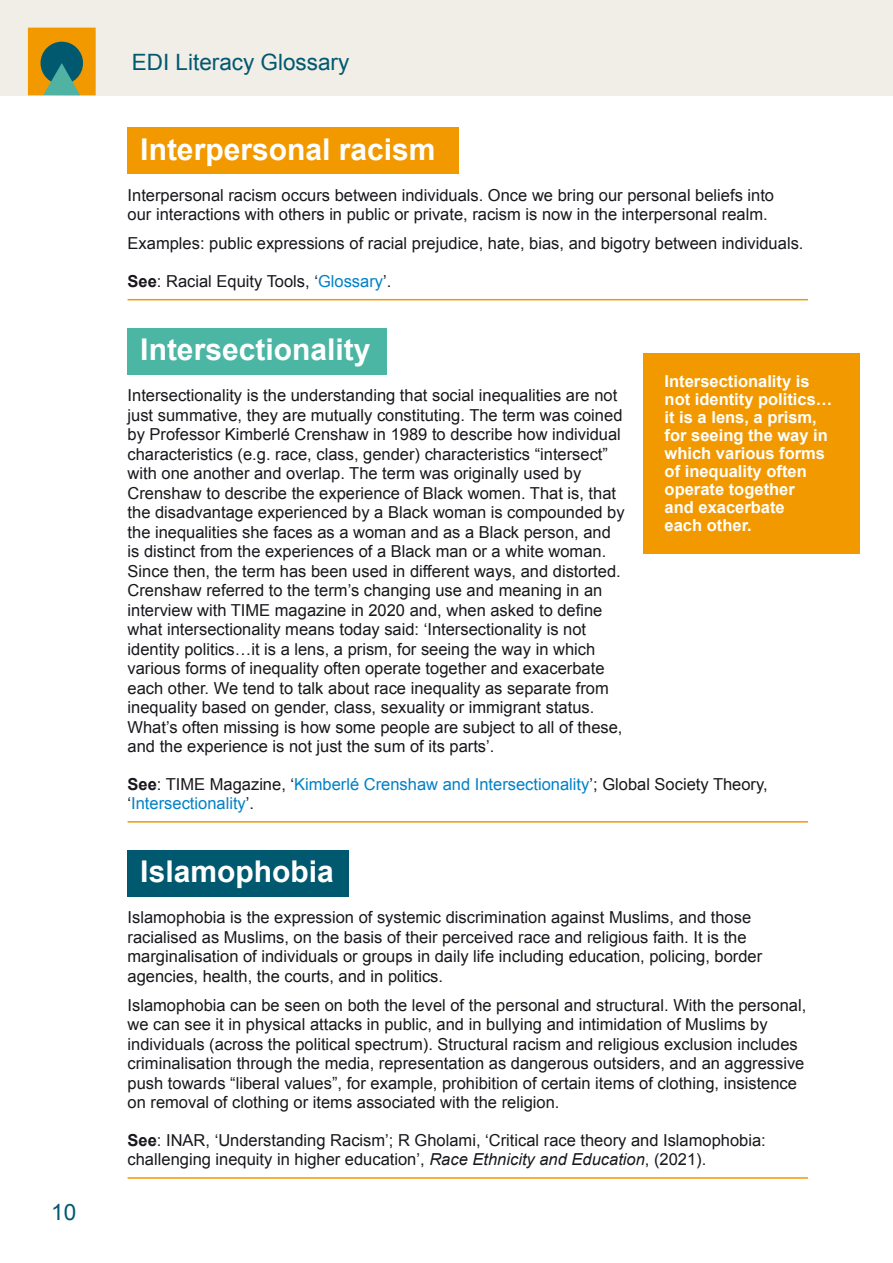
<style>
.page{position:relative;width:893px;height:1263px;background:#fff}
.page>*{position:absolute;margin:0;border:0;box-sizing:border-box;transform-origin:0 0}
.Head_20_White{font:700 30px "Arial";color:#fff}
.t1{font:22.5px "Arial";color:#00596f}
.Body_Arial{font:16.5px/19.5px "Arial";color:#1a171c}
.Call_Out_Text{font:700 16.5px/18px "Arial";color:#fff}
.Body_Arial-2{font:16.5px/19.5px "Arial";color:#0081c7}
.s1{font-weight:700}
.s2{color:#0081c7}
.s3{font-weight:700;color:#1a171c}
.s4{color:#1a171c}
.s5{font-style:italic}
</style>
<div class="page">
<div style="left:0;top:0;width:893px;height:96px;background:#f1ede7"></div>
<div style="left:28px;top:28px;width:68px;height:67px;background:#f39900"></div>
<div style="left:40px;top:42px;width:43px;height:43px;background:#00596f;border-radius:50%"></div>
<svg style="left:43px;top:63px;width:37px;height:32px"></svg>
<div style="left:128px;top:128px;width:331px;height:46px;background:#f39900"></div>
<hr style="left:128px;top:299px;width:680px;height:1px;background:#f39900">
<div style="left:128px;top:328px;width:259px;height:46px;background:#4cb6a5"></div>
<hr style="left:128px;top:821px;width:680px;height:1px;background:#f39900">
<div style="left:128px;top:850px;width:221px;height:47px;background:#00596f"></div>
<hr style="left:128px;top:1177px;width:680px;height:2px;background:#f39900">
<div style="left:643px;top:353px;width:217px;height:201px;background:#f39900"></div>
<h2 class="t1" style="left:51px;top:1198px;width:27px">10</h2>
<h2 class="t1" style="left:132px;top:47px;width:219px">EDI Literacy Glossary</h2>
<p class="Head_20_White" style="left:140px;top:129px;width:297px">Interpersonal racism</p>
<p class="Body_Arial" style="left:128px;top:185px;width:648px">Interpersonal racism occurs between individuals. Once we bring our personal beliefs into our interactions with others in public or private, racism is now in the interpersonal realm.</p>
<p class="Body_Arial" style="left:128px;top:234px;width:677px">Examples: public expressions of racial prejudice, hate, bias, and bigotry between individuals.</p>
<p class="Body_Arial" style="left:128px;top:272px;width:265px"><span class="s1">See</span>: Racial Equity Tools, ‘<span class="s2">Glossary</span>’.</p>
<p class="Head_20_White" style="left:140px;top:330px;width:232px">Intersectionality</p>
<p class="Body_Arial" style="left:128px;top:386px;width:499px">Intersectionality is the understanding that social inequalities are not just summative, they are mutually constituting. The term was coined by Professor Kimberlé Crenshaw in 1989 to describe how individual characteristics (e.g. race, class, gender) characteristics “intersect” with one another and overlap. The term was originally used by Crenshaw to describe the experience of Black women. That is, that the disadvantage experienced by a Black woman is compounded by the inequalities she faces as a woman and as a Black person, and is distinct from the experiences of a Black man or a white woman.<br>Since then, the term has been used in different ways, and distorted.<br>Crenshaw referred to the term’s changing use and meaning in an interview with TIME magazine in 2020 and, when asked to define what intersectionality means today said: ‘Intersectionality is not identity politics…it is a lens, a prism, for seeing the way in which various forms of inequality often operate together and exacerbate each other. We tend to talk about race inequality as separate from inequality based on gender, class, sexuality or immigrant status.<br>What’s often missing is how some people are subject to all of these, and the experience is not just the sum of its parts’.</p>
<p class="Body_Arial-2" style="left:128px;top:774px;width:642px"><span class="s3">See</span><span class="s4">: TIME Magazine, ‘</span>Kimberlé Crenshaw and Intersectionality<span class="s4">’; Global Society Theory, ‘</span>Intersectionality<span class="s4">’.</span></p>
<p class="Call_Out_Text" style="left:665px;top:373px;width:169px">Intersectionality is not identity politics… it is a lens, a prism, for seeing the way in which various forms of inequality often operate together<br>and exacerbate<br>each other.</p>
<p class="Head_20_White" style="left:140px;top:852px;width:195px">Islamophobia</p>
<p class="Body_Arial" style="left:128px;top:908px;width:636px">Islamophobia is the expression of systemic discrimination against Muslims, and those racialised as Muslims, on the basis of their perceived race and religious faith. It is the marginalisation of individuals or groups in daily life including education, policing, border agencies, health, the courts, and in politics.</p>
<p class="Body_Arial" style="left:128px;top:995px;width:680px">Islamophobia can be seen on both the level of the personal and structural. With the personal, we can see it in physical attacks in public, and in bullying and intimidation of Muslims by individuals (across the political spectrum). Structural racism and religious exclusion includes criminalisation through the media, representation as dangerous outsiders, and an aggressive push towards “liberal values”, for example, prohibition of certain items of clothing, insistence on removal of clothing or items associated with the religion.</p>
<p class="Body_Arial" style="left:128px;top:1130px;width:640px"><span class="s1">See</span>: INAR, ‘Understanding Racism’; R Gholami, ‘Critical race theory and Islamophobia: challenging inequity in higher education’, <span class="s5">Race Ethnicity and Education</span>, (2021).</p>
</div>
